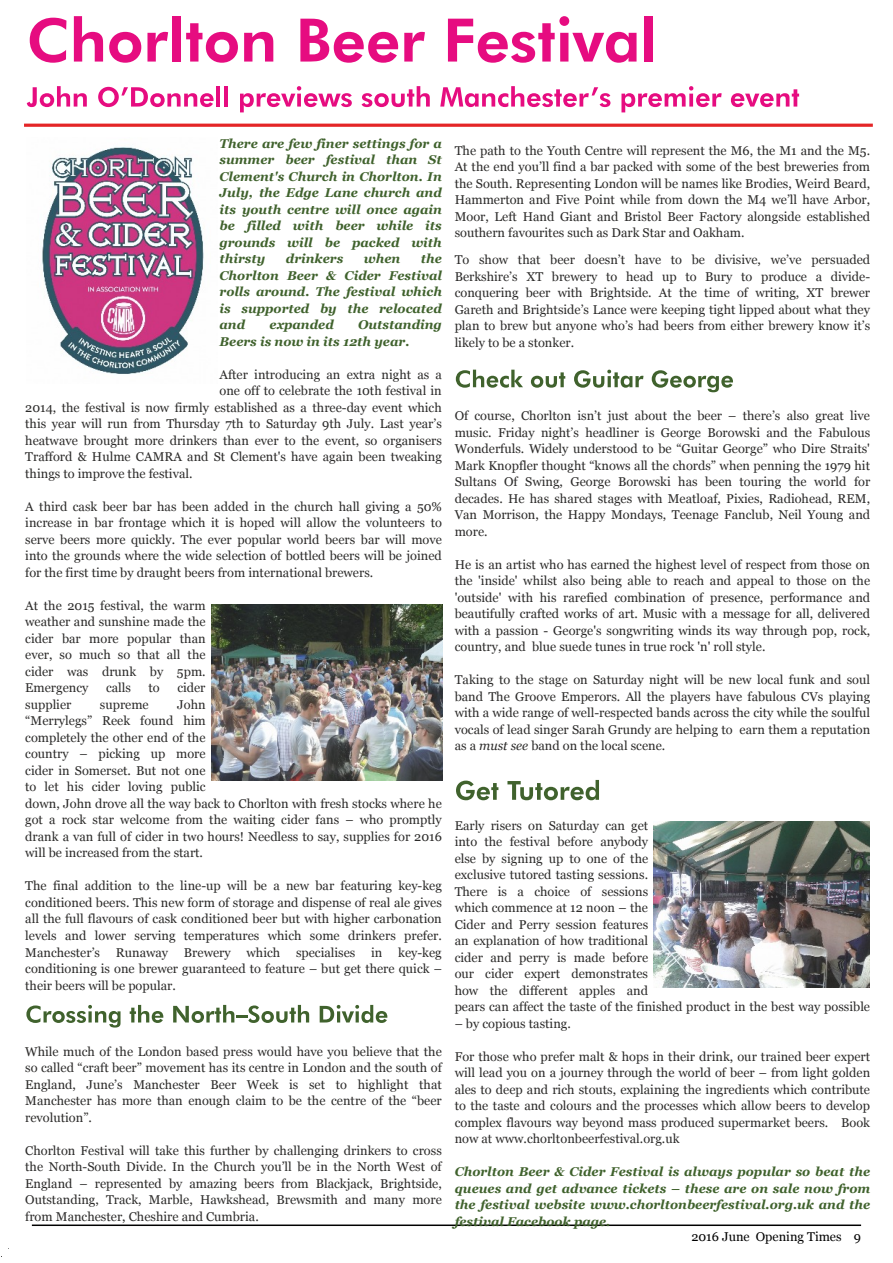
<style>
.page{position:relative;width:893px;height:1263px;background:#fff}
.page>*{position:absolute;margin:0;border:0;box-sizing:border-box;transform-origin:0 0}
.t1{font:12.75px/16.5px "Georgia";color:#2c2b2a;text-align:justify}
.t2{font:italic 700 12.75px/16.5px "Georgia";color:#40622d;text-align:justify}
.t3{font:12.75px "Georgia";color:#000}
.s1{font-style:italic}
</style>
<div class="page">
<hr style="left:32px;top:1224px;width:829px;height:2px;background:#000">
<svg style="left:30px;top:18px;width:36px;height:45px"></svg>
<svg style="left:74px;top:16px;width:29px;height:46px"></svg>
<svg style="left:109px;top:32px;width:32px;height:31px"></svg>
<svg style="left:147px;top:32px;width:21px;height:30px"></svg>
<div style="left:172px;top:16px;width:9px;height:46px;background:#e60c80"></div>
<svg style="left:186px;top:23px;width:52px;height:40px"></svg>
<svg style="left:244px;top:32px;width:29px;height:30px"></svg>
<svg style="left:300px;top:19px;width:98px;height:44px"></svg>
<svg style="left:404px;top:32px;width:21px;height:30px"></svg>
<svg style="left:448px;top:16px;width:188px;height:47px"></svg>
<div style="left:645px;top:16px;width:8px;height:46px;background:#e60c80"></div>
<svg style="left:27px;top:86px;width:60px;height:21px"></svg>
<svg style="left:98px;top:87px;width:116px;height:20px"></svg>
<hr style="left:216px;top:86px;width:4px;height:21px;background:#e60c80">
<hr style="left:224px;top:86px;width:4px;height:21px;background:#e60c80">
<svg style="left:240px;top:86px;width:112px;height:26px"></svg>
<svg style="left:362px;top:86px;width:68px;height:21px"></svg>
<svg style="left:440px;top:86px;width:170px;height:21px"></svg>
<svg style="left:621px;top:86px;width:101px;height:26px"></svg>
<svg style="left:731px;top:89px;width:68px;height:18px"></svg>
<svg style="left:26px;top:1005px;width:95px;height:22px"></svg>
<svg style="left:130px;top:1005px;width:33px;height:18px"></svg>
<svg style="left:173px;top:1005px;width:136px;height:18px"></svg>
<svg style="left:320px;top:1005px;width:67px;height:18px"></svg>
<svg style="left:456px;top:370px;width:67px;height:18px"></svg>
<svg style="left:531px;top:372px;width:34px;height:16px"></svg>
<svg style="left:574px;top:370px;width:69px;height:18px"></svg>
<svg style="left:652px;top:370px;width:81px;height:22px"></svg>
<svg style="left:456px;top:781px;width:42px;height:19px"></svg>
<svg style="left:507px;top:780px;width:92px;height:20px"></svg>
<hr style="left:24px;top:124px;width:849px;height:3px;background:#e42527">
<img style="left:42px;top:147px;width:162px;height:227px">
<img style="left:211px;top:604px;width:231px;height:177px">
<img style="left:654px;top:822px;width:216px;height:165px">
<p class="t2" style="left:220px;top:136px;width:224px">There are few finer settings for a</p>
<p class="t2" style="left:220px;top:153px;width:224px">summer beer festival than St Clement's Church in Chorlton. In July, the Edge Lane church and its youth centre will once again be filled with beer while its grounds will be packed with thirsty</p>
<p class="t2" style="left:220px;top:252px;width:224px;text-indent:201px">the Chorlton Beer &amp; Cider Festival rolls around. The festival which is supported by the relocated and</p>
<p class="t2" style="left:286px;top:252px;width:59px">drinkers</p>
<p class="t2" style="left:364px;top:252px;width:38px">when</p>
<p class="t2" style="left:220px;top:318px;width:224px;text-indent:139px">Outstanding<br>Beers is now in its 12th year.</p>
<p class="t1" style="left:220px;top:367px;width:224px">After introducing an extra night as a</p>
<p class="t1" style="left:220px;top:384px;width:224px">one off to celebrate the 10th festival in</p>
<p class="t1" style="left:25px;top:400px;width:418px">2014, the festival is now firmly established as a three-day event which</p>
<p class="t1" style="left:25px;top:417px;width:418px">this year will run from Thursday 7th to Saturday 9th July. Last year’s</p>
<p class="t1" style="left:25px;top:433px;width:418px">heatwave brought more drinkers than ever to the event, so organisers</p>
<p class="t1" style="left:25px;top:450px;width:418px">Trafford &amp; Hulme CAMRA and St Clement's have again been tweaking</p>
<p class="t1" style="left:25px;top:466px;width:169px">things to improve the festival.</p>
<p class="t1" style="left:25px;top:499px;width:418px">A third cask beer bar has been added in the church hall giving a 50% increase in bar frontage which it is hoped will allow the volunteers to serve beers more quickly. The ever popular world beers bar will move into the grounds where the wide selection of bottled beers will be joined for the first time by draught beers from international brewers.</p>
<p class="t1" style="left:25px;top:598px;width:182px">At the 2015 festival, the warm weather and sunshine made the cider bar more popular than ever, so much so that all the cider was drunk by 5pm.<br>Emergency</p>
<p class="t2" style="left:270px;top:318px;width:66px">expanded</p>
<p class="t1" style="left:106px;top:681px;width:26px">calls</p>
<p class="t1" style="left:149px;top:681px;width:13px">to</p>
<p class="t1" style="left:177px;top:681px;width:30px">cider</p>
<p class="t1" style="left:25px;top:697px;width:418px;text-align:left;text-indent:152px">John<br>“Merrylegs” Reek found him<br>completely the other end of the<br>country – picking up more<br>cider in Somerset. But not one<br>to let his cider loving public<br>down, John drove all the way back to Chorlton with fresh stocks where he got a rock star welcome from the waiting cider fans – who promptly drank a van full of cider in two hours! Needless to say, supplies for 2016 will be increased from the start.</p>
<p class="t1" style="left:25px;top:879px;width:418px">The final addition to the line-up will be a new bar featuring key-keg conditioned beers. This new form of storage and dispense of real ale gives all the full flavours of cask conditioned beer but with higher carbonation levels and lower serving temperatures which some drinkers prefer.<br>Manchester’s Runaway Brewery which specialises in key-keg conditioning is one brewer guaranteed to feature – but get there quick – their beers will be popular.</p>
<p class="t1" style="left:25px;top:697px;width:48px">supplier</p>
<p class="t1" style="left:100px;top:697px;width:50px">supreme</p>
<p class="t1" style="left:25px;top:1044px;width:418px">While much of the London based press would have you believe that the so called “craft beer” movement has its centre in London and the south of England, June’s Manchester Beer Week is set to highlight that Manchester has more than enough claim to be the centre of the “beer revolution”.</p>
<p class="t1" style="left:25px;top:1143px;width:418px">Chorlton Festival will take this further by challenging drinkers to cross the North-South Divide. In the Church you’ll be in the North West of England – represented by amazing beers from Blackjack, Brightside, Outstanding, Track, Marble, Hawkshead, Brewsmith and many more from Manchester, Cheshire and Cumbria.</p>
<p class="t1" style="left:455px;top:143px;width:417px">The path to the Youth Centre will represent the M6, the M1 and the M5.</p>
<p class="t1" style="left:455px;top:160px;width:417px">At the end you’ll find a bar packed with some of the best breweries from the South. Representing London will be names like Brodies, Weird Beard, Hammerton and Five Point while from down the M4 we’ll have Arbor, Moor, Left Hand Giant and Bristol Beer Factory alongside established southern favourites such as Dark Star and Oakham.</p>
<p class="t1" style="left:455px;top:253px;width:417px">To show that beer doesn’t have to be divisive, we’ve persuaded Berkshire’s XT brewery to head up to Bury to produce a divide&shy;conquering beer with Brightside. At the time of writing, XT brewer Gareth and Brightside’s Lance were keeping tight lipped about what they plan to brew but anyone who’s had beers from either brewery know it’s likely to be a stonker.</p>
<p class="t1" style="left:455px;top:409px;width:417px">Of course, Chorlton isn’t just about the beer – there’s also great live music. Friday night’s headliner is George Borowski and the Fabulous Wonderfuls. Widely understood to be “Guitar George” who Dire Straits' Mark Knopfler thought “knows all the chords” when penning the 1979 hit Sultans Of Swing, George Borowski has been touring the world for decades. He has shared stages with Meatloaf, Pixies, Radiohead, REM, Van Morrison, the Happy Mondays, Teenage Fanclub, Neil Young and more.</p>
<p class="t1" style="left:455px;top:557px;width:417px">He is an artist who has earned the highest level of respect from those on the 'inside' whilst also being able to reach and appeal to those on the 'outside' with his rarefied combination of presence, performance and beautifully crafted works of art. Music with a message for all, delivered with a passion - George's songwriting winds its way through pop, rock, country, and blue suede tunes in true rock 'n' roll style.</p>
<p class="t1" style="left:455px;top:673px;width:417px">Taking to the stage on Saturday night will be new local funk and soul band The Groove Emperors. All the players have fabulous CVs playing with a wide range of well-respected bands across the city while the soulful vocals of lead singer Sarah Grundy are helping to earn them a reputation as a <span class="s1">must see</span> band on the local scene.</p>
<p class="t1" style="left:455px;top:818px;width:417px;text-align:left">Early risers on Saturday can get<br>into the festival before anybody<br>else by signing up to one of the<br>exclusive tutored tasting sessions.<br>There is a choice of sessions<br>which commence at 12 noon – the<br>Cider and Perry session features<br>an explanation of how traditional<br>cider and perry is made before<br>our cider expert demonstrates<br>how the different apples and<br>pears can affect the taste of the finished product in the best way possible</p>
<p class="t1" style="left:455px;top:1016px;width:118px">– by copious tasting.</p>
<p class="t1" style="left:455px;top:1049px;width:417px">For those who prefer malt &amp; hops in their drink, our trained beer expert will lead you on a journey through the world of beer – from light golden ales to deep and rich stouts, explaining the ingredients which contribute to the taste and colours and the processes which allow beers to develop complex flavours way beyond mass produced supermarket beers. Book now at www.chorltonbeerfestival.org.uk</p>
<p class="t2" style="left:455px;top:1165px;width:417px">Chorlton Beer &amp; Cider Festival is always popular so beat the queues and get advance tickets – these are on sale now from the festival website www.chorltonbeerfestival.org.uk and the festival Facebook page.</p>
<p class="t3" style="left:691px;top:1231px;width:171px">2016 June Opening Times 9</p>
</div>
